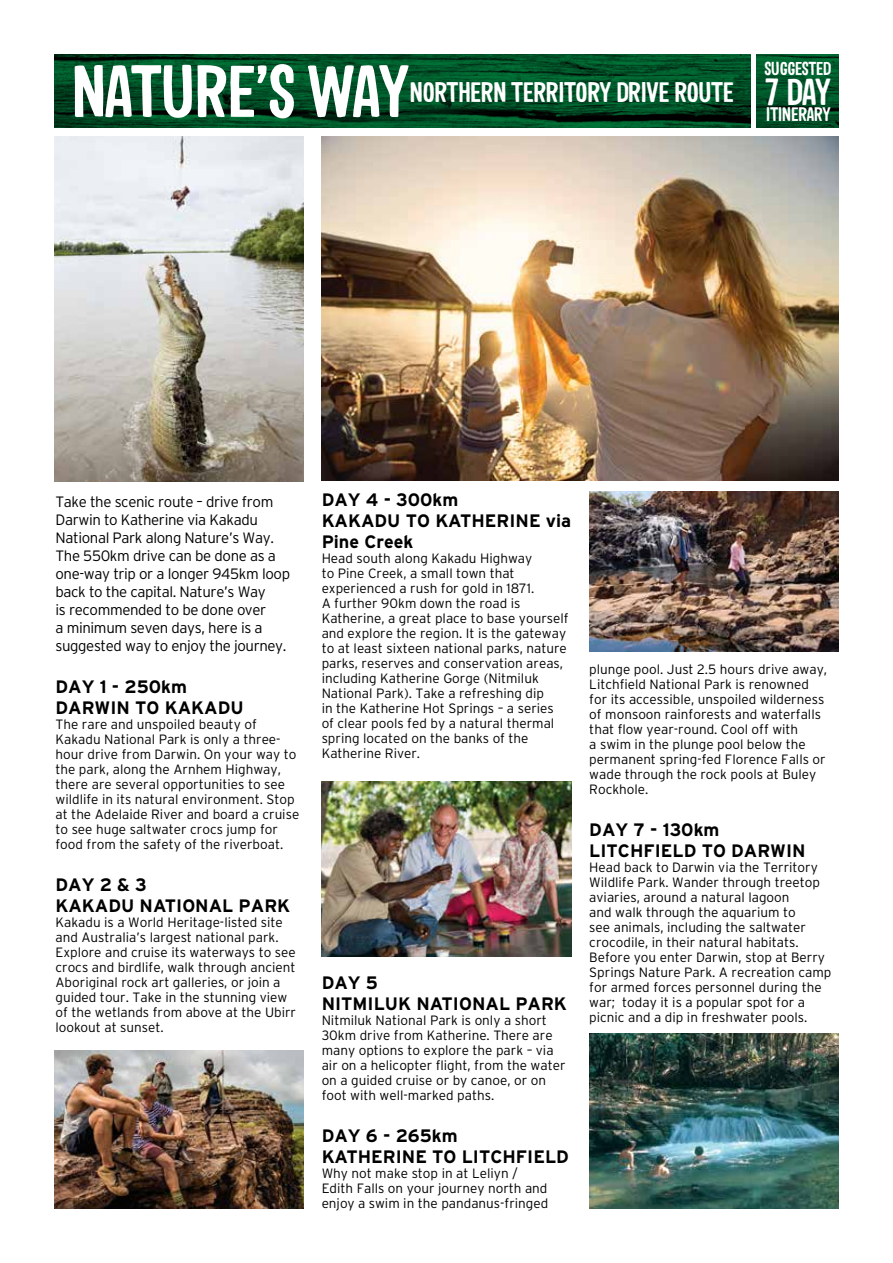
<style>
.page{position:relative;width:893px;height:1263px;background:#fff}
.page>*{position:absolute;margin:0;border:0;box-sizing:border-box;transform-origin:0 0}
.t1{font:700 71.7px "Sini";letter-spacing:-.025em;color:#fff}
.t2{font:700 27.45px "Sini";letter-spacing:-.025em;color:#fff}
.t3{font:700 19.05px "Sini";letter-spacing:-.025em;color:#fff}
.t4{font:700 18.15px "Sini";letter-spacing:-.025em;color:#fff}
.t5{font:700 18px/21px "Interstate";color:#000}
.t6{font:300 15px/18px "Interstate";letter-spacing:-.025em;color:#000}
.t7{font:300 13.5px/15px "Interstate";color:#000}
.s1{font-size:36.45px}
</style>
<div class="page">
<img style="left:54px;top:136px;width:250px;height:346px">
<img style="left:322px;top:137px;width:517px;height:344px">
<img style="left:756px;top:54px;width:83px;height:74px">
<img style="left:54px;top:54px;width:696px;height:74px">
<img style="left:54px;top:1050px;width:250px;height:159px">
<img style="left:322px;top:782px;width:249px;height:175px">
<img style="left:589px;top:492px;width:250px;height:160px">
<img style="left:589px;top:1034px;width:250px;height:175px">
<h3 class="t4" style="left:764px;top:58px;width:68px">SUGGESTED</h3>
<h1 class="t1" style="left:71px;top:47px;width:340px">NATURE’S WAY</h1>
<h2 class="t2" style="left:409px;top:75px;width:423px">NORTHERN TERRITORY DRIVE ROUTE <span class="s1">7 DAY</span></h2>
<h3 class="t3" style="left:766px;top:102px;width:66px">ITINERARY</h3>
<p class="t6" style="left:56px;top:492px;width:236px">Take the scenic route – drive from<br>Darwin to Katherine via Kakadu<br>National Park along Nature’s Way.<br>The 550km drive can be done as a one-way trip or a longer 945km loop back to the capital. Nature’s Way<br>is recommended to be done over<br>a minimum seven days, here is a suggested way to enjoy the journey.</p>
<h3 class="t5" style="left:56px;top:676px;width:190px">DAY 1 - 250km<br>DARWIN TO KAKADU</h3>
<p class="t7" style="left:56px;top:716px;width:245px">The rare and unspoiled beauty of Kakadu National Park is only a three&shy;hour drive from Darwin. On your way to the park, along the Arnhem Highway, there are several opportunities to see wildlife in its natural environment. Stop at the Adelaide River and board a cruise to see huge saltwater crocs jump for food from the safety of the riverboat.</p>
<h3 class="t5" style="left:56px;top:874px;width:236px">DAY 2 &amp; 3<br>KAKADU NATIONAL PARK</h3>
<p class="t7" style="left:56px;top:914px;width:242px">Kakadu is a World Heritage-listed site and Australia’s largest national park.<br>Explore and cruise its waterways to see crocs and birdlife, walk through ancient Aboriginal rock art galleries, or join a guided tour. Take in the stunning view of the wetlands from above at the Ubirr lookout at sunset.</p>
<h3 class="t5" style="left:322px;top:489px;width:251px">DAY 4 - 300km<br>KAKADU TO KATHERINE via<br>Pine Creek</h3>
<p class="t7" style="left:322px;top:551px;width:248px">Head south along Kakadu Highway<br>to Pine Creek, a small town that experienced a rush for gold in 1871.<br>A further 90km down the road is Katherine, a great place to base yourself and explore the region. It is the gateway to at least sixteen national parks, nature parks, reserves and conservation areas, including Katherine Gorge (Nitmiluk National Park). Take a refreshing dip<br>in the Katherine Hot Springs – a series of clear pools fed by a natural thermal spring located on the banks of the Katherine River.</p>
<h3 class="t5" style="left:322px;top:972px;width:247px">DAY 5<br>NITMILUK NATIONAL PARK</h3>
<p class="t7" style="left:322px;top:1013px;width:245px">Nitmiluk National Park is only a short 30km drive from Katherine. There are many options to explore the park – via air on a helicopter flight, from the water on a guided cruise or by canoe, or on foot with well-marked paths.</p>
<h3 class="t5" style="left:322px;top:1125px;width:249px">DAY 6 - 265km<br>KATHERINE TO LITCHFIELD</h3>
<p class="t7" style="left:322px;top:1166px;width:228px">Why not make stop in at Leliyn /<br>Edith Falls on your journey north and enjoy a swim in the pandanus-fringed</p>
<p class="t7" style="left:589px;top:662px;width:239px">plunge pool. Just 2.5 hours drive away, Litchfield National Park is renowned for its accessible, unspoiled wilderness of monsoon rainforests and waterfalls that flow year-round. Cool off with<br>a swim in the plunge pool below the permanent spring-fed Florence Falls or wade through the rock pools at Buley Rockhole.</p>
<h3 class="t5" style="left:589px;top:819px;width:218px">DAY 7 - 130km<br>LITCHFIELD TO DARWIN</h3>
<p class="t7" style="left:589px;top:860px;width:244px">Head back to Darwin via the Territory Wildlife Park. Wander through treetop aviaries, around a natural lagoon<br>and walk through the aquarium to<br>see animals, including the saltwater crocodile, in their natural habitats.<br>Before you enter Darwin, stop at Berry Springs Nature Park. A recreation camp for armed forces personnel during the war; today it is a popular spot for a picnic and a dip in freshwater pools.</p>
</div>
